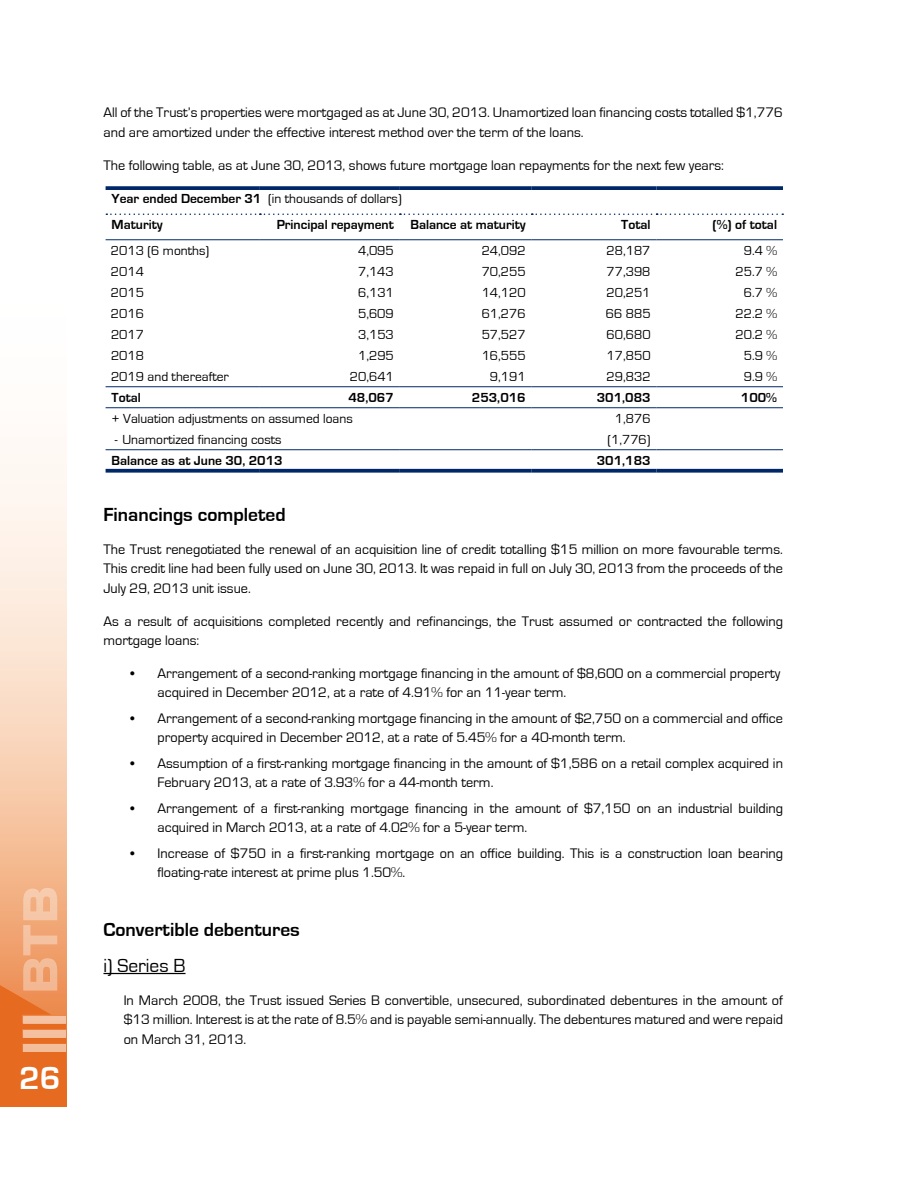
<style>
.page{position:relative;width:918px;height:1188px;background:#fff}
.page>*{position:absolute;margin:0;border:0;box-sizing:border-box;transform-origin:0 0}
.t1{font:700 33px "Eurostile";color:#fff}
.t2{font:700 19.5px "Eurostile";color:#000}
.t3{font:19.5px "Eurostile";color:#000}
.t4{font:14.25px/19.5px "Eurostile";color:#000}
.t5{font:13.5px "Eurostile";color:#000}
.t6{font:700 13.5px/26.1px "Eurostile";color:#000}
.s1{font-weight:400}
</style>
<div class="page">
<svg style="left:0;top:454px;width:66px;height:434px"></svg>
<svg style="left:0;top:888px;width:66px;height:219px"></svg>
<hr style="left:103px;top:973px;width:83px;height:1px;background:#000">
<svg style="left:106px;top:186px;width:154px;height:4px"></svg>
<svg style="left:260px;top:186px;width:140px;height:4px"></svg>
<svg style="left:400px;top:186px;width:132px;height:4px"></svg>
<svg style="left:532px;top:186px;width:125px;height:4px"></svg>
<svg style="left:657px;top:186px;width:126px;height:4px"></svg>
<svg style="left:106px;top:469px;width:154px;height:4px"></svg>
<svg style="left:260px;top:469px;width:140px;height:4px"></svg>
<svg style="left:400px;top:469px;width:132px;height:4px"></svg>
<svg style="left:532px;top:469px;width:125px;height:4px"></svg>
<svg style="left:657px;top:469px;width:126px;height:4px"></svg>
<hr style="left:106px;top:239px;width:154px;height:1px;background:#002868">
<hr style="left:260px;top:239px;width:140px;height:1px;background:#002868">
<hr style="left:400px;top:239px;width:132px;height:1px;background:#002868">
<hr style="left:532px;top:239px;width:125px;height:1px;background:#002868">
<hr style="left:657px;top:239px;width:126px;height:1px;background:#002868">
<hr style="left:106px;top:386px;width:154px;height:1px;background:#002868">
<hr style="left:260px;top:386px;width:140px;height:1px;background:#002868">
<hr style="left:400px;top:386px;width:132px;height:1px;background:#002868">
<hr style="left:532px;top:386px;width:125px;height:1px;background:#002868">
<hr style="left:657px;top:386px;width:126px;height:1px;background:#002868">
<hr style="left:106px;top:407px;width:154px;height:1px;background:#002868">
<hr style="left:260px;top:407px;width:140px;height:1px;background:#002868">
<hr style="left:400px;top:407px;width:132px;height:1px;background:#002868">
<hr style="left:532px;top:407px;width:125px;height:1px;background:#002868">
<hr style="left:657px;top:407px;width:126px;height:1px;background:#002868">
<hr style="left:106px;top:449px;width:154px;height:1px;background:#002868">
<hr style="left:260px;top:449px;width:140px;height:1px;background:#002868">
<hr style="left:400px;top:449px;width:132px;height:1px;background:#002868">
<hr style="left:532px;top:449px;width:125px;height:1px;background:#002868">
<hr style="left:657px;top:449px;width:126px;height:1px;background:#002868">
<svg style="left:106px;top:213px;width:677px;height:2px"></svg>
<h1 class="t1" style="left:19px;top:1060px;width:43px">26</h1>
<p class="t4" style="left:103px;top:103px;width:681px">All of the Trust’s properties were mortgaged as at June 30, 2013. Unamortized loan financing costs totalled $1,776 and are amortized under the effective interest method over the term of the loans.</p>
<p class="t4" style="left:103px;top:156px;width:622px">The following table, as at June 30, 2013, shows future mortgage loan repayments for the next few years:</p>
<p class="t6" style="left:112px;top:186px;width:292px">Year ended December 31 <span class="s1">(in thousands of dollars)<br></span>Maturity</p>
<p class="t6" style="left:277px;top:212px;width:251px">Principal repayment Balance at maturity</p>
<p class="t6" style="left:621px;top:212px;width:31px">Total</p>
<p class="t6" style="left:713px;top:212px;width:66px">(%) of total</p>
<p class="t5" style="left:111px;top:243px;width:100px">2013 (6 months)</p>
<p class="t5" style="left:358px;top:243px;width:37px">4,095</p>
<p class="t5" style="left:482px;top:243px;width:46px">24,092</p>
<p class="t5" style="left:607px;top:243px;width:46px">28,187</p>
<p class="t5" style="left:744px;top:243px;width:35px">9.4 %</p>
<p class="t5" style="left:111px;top:264px;width:35px">2014</p>
<p class="t5" style="left:358px;top:264px;width:37px">7,143</p>
<p class="t5" style="left:482px;top:264px;width:46px">70,255</p>
<p class="t5" style="left:607px;top:264px;width:46px">77,398</p>
<p class="t5" style="left:736px;top:264px;width:43px">25.7 %</p>
<p class="t5" style="left:111px;top:285px;width:35px">2015</p>
<p class="t5" style="left:358px;top:285px;width:37px">6,131</p>
<p class="t5" style="left:482px;top:285px;width:46px">14,120</p>
<p class="t5" style="left:607px;top:285px;width:46px">20,251</p>
<p class="t5" style="left:744px;top:285px;width:35px">6.7 %</p>
<p class="t5" style="left:111px;top:306px;width:35px">2016</p>
<p class="t5" style="left:358px;top:306px;width:37px">5,609</p>
<p class="t5" style="left:482px;top:306px;width:46px">61,276</p>
<p class="t5" style="left:606px;top:306px;width:46px">66 885</p>
<p class="t5" style="left:736px;top:306px;width:43px">22.2 %</p>
<p class="t5" style="left:111px;top:327px;width:35px">2017</p>
<p class="t5" style="left:358px;top:327px;width:37px">3,153</p>
<p class="t5" style="left:482px;top:327px;width:46px">57,527</p>
<p class="t5" style="left:607px;top:327px;width:46px">60,680</p>
<p class="t5" style="left:736px;top:327px;width:43px">20.2 %</p>
<p class="t5" style="left:111px;top:348px;width:35px">2018</p>
<p class="t5" style="left:358px;top:348px;width:37px">1,295</p>
<p class="t5" style="left:482px;top:348px;width:46px">16,555</p>
<p class="t5" style="left:607px;top:348px;width:46px">17,850</p>
<p class="t5" style="left:744px;top:348px;width:35px">5.9 %</p>
<p class="t5" style="left:111px;top:369px;width:119px">2019 and thereafter</p>
<p class="t5" style="left:350px;top:369px;width:46px">20,641</p>
<p class="t5" style="left:490px;top:369px;width:37px">9,191</p>
<p class="t5" style="left:607px;top:369px;width:46px">29,832</p>
<p class="t5" style="left:744px;top:369px;width:35px">9.9 %</p>
<p class="t6" style="left:112px;top:384px;width:31px">Total</p>
<p class="t6" style="left:349px;top:384px;width:47px">48,067</p>
<p class="t6" style="left:472px;top:384px;width:55px">253,016</p>
<p class="t6" style="left:597px;top:384px;width:55px">301,083</p>
<p class="t6" style="left:741px;top:384px;width:38px">100%</p>
<p class="t5" style="left:112px;top:411px;width:243px">+ Valuation adjustments on assumed loans</p>
<p class="t5" style="left:615px;top:411px;width:37px">1,876</p>
<p class="t5" style="left:115px;top:432px;width:168px">- Unamortized financing costs</p>
<p class="t5" style="left:607px;top:432px;width:45px">(1,776)</p>
<p class="t6" style="left:112px;top:447px;width:172px">Balance as at June 30, 2013</p>
<p class="t6" style="left:597px;top:447px;width:55px">301,183</p>
<h2 class="t2" style="left:103px;top:504px;width:184px">Financings completed</h2>
<p class="t4" style="left:103px;top:540px;width:681px;text-align:justify">The Trust renegotiated the renewal of an acquisition line of credit totalling $15 million on more favourable terms.<br>This credit line had been fully used on June 30, 2013. It was repaid in full on July 30, 2013 from the proceeds of the July 29, 2013 unit issue.</p>
<p class="t4" style="left:103px;top:612px;width:681px">As a result of acquisitions completed recently and refinancings, the Trust assumed or contracted the following mortgage loans:</p>
<p class="t4" style="left:158px;top:665px;width:624px;line-height:18.8px;text-indent:-27px">• Arrangement of a second-ranking mortgage financing in the amount of $8,600 on a commercial property acquired in December 2012, at a rate of 4.91% for an 11-year term.</p>
<p class="t4" style="left:158px;top:710px;width:627px;line-height:18.8px;text-indent:-27px">• Arrangement of a second-ranking mortgage financing in the amount of $2,750 on a commercial and office property acquired in December 2012, at a rate of 5.45% for a 40-month term.</p>
<p class="t4" style="left:158px;top:755px;width:627px;line-height:18.8px;text-indent:-27px">• Assumption of a first-ranking mortgage financing in the amount of $1,586 on a retail complex acquired in<br>February 2013, at a rate of 3.93% for a 44-month term.</p>
<p class="t4" style="left:158px;top:800px;width:627px;line-height:18.8px;text-indent:-27px">• Arrangement of a first-ranking mortgage financing in the amount of $7,150 on an industrial building acquired in March 2013, at a rate of 4.02% for a 5-year term.</p>
<p class="t4" style="left:157px;top:845px;width:627px;line-height:18.8px;text-indent:-27px">• Increase of $750 in a first-ranking mortgage on an office building. This is a construction loan bearing floating-rate interest at prime plus 1.50%.</p>
<h2 class="t2" style="left:103px;top:919px;width:198px">Convertible debentures</h2>
<h2 class="t3" style="left:103px;top:955px;width:84px">i) Series B</h2>
<p class="t4" style="left:124px;top:990px;width:661px;text-align:justify">In March 2008, the Trust issued Series B convertible, unsecured, subordinated debentures in the amount of $13 million. Interest is at the rate of 8.5% and is payable semi-annually. The debentures matured and were repaid on March 31, 2013.</p>
</div>
